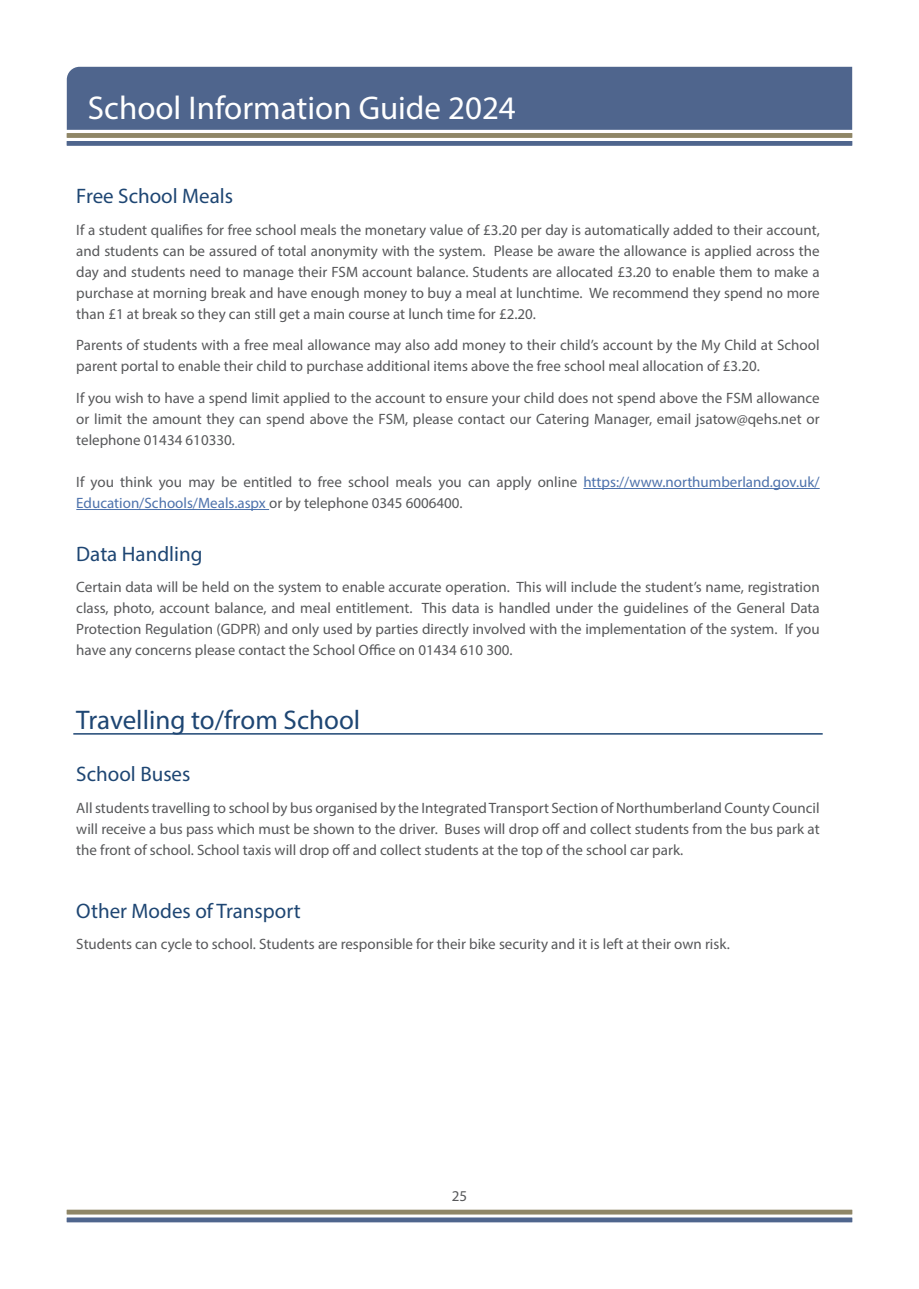
<style>
.page{position:relative;width:919px;height:1289px;background:#fff}
.page>*{position:absolute;margin:0;border:0;box-sizing:border-box;transform-origin:0 0}
.Publication_Title{font:33px "Myriad Pro";color:#fff}
.A_head{font:27px "Myriad Pro";color:#1e4673}
.B_head{font:21px "Myriad Pro";color:#1e4673}
.body_text{font:15px/21px "Myriad Pro";color:#57585a;text-align:justify}
.body_text_coulmns{font:15px "Myriad Pro";color:#57585a}
.s1{color:#4d72ac}
</style>
<div class="page">
<div style="left:67px;top:67px;width:785px;height:63px;background:#4f658d"></div>
<div style="left:67px;top:133px;width:785px;height:5px;background:#8f8666"></div>
<div style="left:67px;top:141px;width:785px;height:5px;background:#4f658d"></div>
<div style="left:67px;top:1209px;width:785px;height:5px;background:#8f8666"></div>
<div style="left:67px;top:1217px;width:785px;height:5px;background:#4f658d"></div>
<hr style="left:583px;top:488px;width:236px;height:1px;background:#4d72ac">
<hr style="left:76px;top:509px;width:193px;height:1px;background:#4d72ac">
<hr style="left:73px;top:733px;width:749px;height:1px;background:#1e4673">
<p class="Publication_Title" style="left:88px;top:88px;width:429px">School Information Guide 2024</p>
<p class="B_head" style="left:76px;top:183px;width:158px">Free School Meals</p>
<p class="body_text" style="left:76px;top:219px;width:744px">If a student qualifies for free school meals the monetary value of £3.20 per day is automatically added to their account, and students can be assured of total anonymity with the system. Please be aware the allowance is applied across the day and students need to manage their FSM account balance. Students are allocated £3.20 to enable them to make a purchase at morning break and have enough money to buy a meal at lunchtime. We recommend they spend no more than £1 at break so they can still get a main course at lunch time for £2.20.</p>
<p class="body_text" style="left:76px;top:334px;width:744px">Parents of students with a free meal allowance may also add money to their child’s account by the My Child at School parent portal to enable their child to purchase additional items above the free school meal allocation of £3.20.</p>
<p class="body_text" style="left:76px;top:387px;width:744px">If you wish to have a spend limit applied to the account to ensure your child does not spend above the FSM allowance or limit the amount they can spend above the FSM, please contact our Catering Manager, email jsatow@qehs.net or telephone 01434 610330.</p>
<p class="body_text" style="left:76px;top:471px;width:744px">If you think you may be entitled to free school meals you can apply online <span class="s1">https://www.northumberland.gov.uk/<br>Education/Schools/Meals.aspx</span> or by telephone 0345 6006400.</p>
<p class="B_head" style="left:76px;top:540px;width:128px">Data Handling</p>
<p class="body_text" style="left:76px;top:576px;width:745px">Certain data will be held on the system to enable accurate operation. This will include the student’s name, registration class, photo, account balance, and meal entitlement. This data is handled under the guidelines of the General Data Protection Regulation (GDPR) and only used by parties directly involved with the implementation of the system. If you have any concerns please contact the School Office on 01434 610 300.</p>
<p class="A_head" style="left:76px;top:703px;width:285px">Travelling to/from School</p>
<p class="B_head" style="left:76px;top:761px;width:116px">School Buses</p>
<p class="body_text" style="left:76px;top:796px;width:744px">All students travelling to school by bus organised by the Integrated Transport Section of Northumberland County Council will receive a bus pass which must be shown to the driver. Buses will drop off and collect students from the bus park at the front of school. School taxis will drop off and collect students at the top of the school car park.</p>
<p class="B_head" style="left:76px;top:897px;width:226px">Other Modes of Transport</p>
<p class="body_text" style="left:76px;top:933px;width:655px">Students can cycle to school. Students are responsible for their bike security and it is left at their own risk.</p>
<p class="body_text_coulmns" style="left:452px;top:1186px;width:17px">25</p>
</div>
